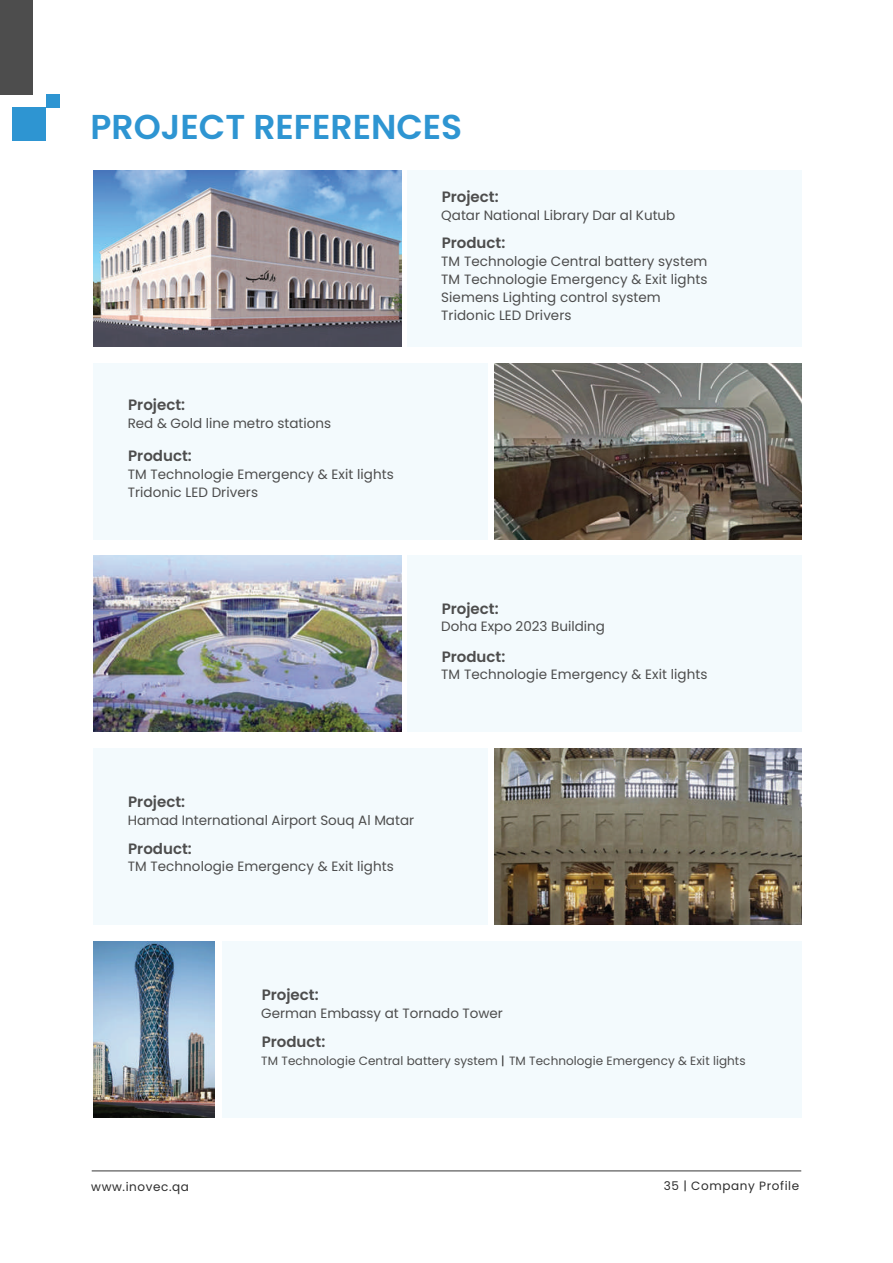
<style>
.page{position:relative;width:893px;height:1263px;background:#fff}
.page>*{position:absolute;margin:0;border:0;box-sizing:border-box;transform-origin:0 0}
.t1{font:600 34.5px "Poppins";color:#2e95d2}
.t2{font:600 15px "Poppins";color:#4d4d4d}
.t3{font:13.5px/18px "Poppins";letter-spacing:.005em;color:#4d4d4d}
.t4{font:12px "Poppins";letter-spacing:.005em;color:#4d4d4d}
.t5{font:12px "Poppins";letter-spacing:.05em;color:#2d2d2d}
.s1{color:#2d2d2d}
</style>
<div class="page">
<div style="left:407px;top:170px;width:395px;height:177px;background:#f3fafd"></div>
<img style="left:94px;top:170px;width:308px;height:176px">
<img style="left:494px;top:363px;width:308px;height:176px">
<div style="left:94px;top:363px;width:394px;height:176px;background:#f3fafd"></div>
<div style="left:407px;top:556px;width:395px;height:176px;background:#f3fafd"></div>
<img style="left:94px;top:556px;width:308px;height:176px">
<img style="left:494px;top:749px;width:308px;height:176px">
<div style="left:94px;top:749px;width:394px;height:176px;background:#f3fafd"></div>
<div style="left:223px;top:941px;width:579px;height:176px;background:#f3fafd"></div>
<img style="left:94px;top:941px;width:120px;height:176px">
<hr style="left:92px;top:1170px;width:709px;height:1px;background:#4d4d4d">
<div style="left:13px;top:107px;width:33px;height:34px;background:#2e95d2"></div>
<div style="left:46px;top:94px;width:13px;height:13px;background:#2e95d2"></div>
<div style="left:0;top:0;width:32px;height:94px;background:#4d4d4d"></div>
<h1 class="t1" style="left:91px;top:107px;width:373px">PROJECT REFERENCES</h1>
<p class="t2" style="left:128px;top:396px;width:58px">Project:</p>
<p class="t3" style="left:128px;top:414px;width:205px">Red &amp; Gold line metro stations</p>
<p class="t2" style="left:128px;top:447px;width:65px">Product:</p>
<p class="t3" style="left:128px;top:465px;width:268px">TM Technologie Emergency &amp; Exit lights<br>Tridonic LED Drivers</p>
<p class="t2" style="left:442px;top:188px;width:58px">Project:</p>
<p class="t3" style="left:441px;top:206px;width:236px">Qatar National Library Dar al Kutub</p>
<p class="t2" style="left:442px;top:234px;width:65px">Product:</p>
<p class="t3" style="left:441px;top:252px;width:268px">TM Technologie Central battery system TM Technologie Emergency &amp; Exit lights Siemens Lighting control system Tridonic LED Drivers</p>
<p class="t2" style="left:442px;top:600px;width:58px">Project:</p>
<p class="t3" style="left:441px;top:618px;width:165px">Doha Expo 2023 Building</p>
<p class="t2" style="left:442px;top:648px;width:65px">Product:</p>
<p class="t3" style="left:441px;top:666px;width:268px">TM Technologie Emergency &amp; Exit lights</p>
<p class="t2" style="left:128px;top:793px;width:58px">Project:</p>
<p class="t3" style="left:128px;top:811px;width:288px">Hamad International Airport Souq Al Matar</p>
<p class="t2" style="left:128px;top:840px;width:65px">Product:</p>
<p class="t3" style="left:128px;top:858px;width:268px">TM Technologie Emergency &amp; Exit lights</p>
<p class="t2" style="left:262px;top:986px;width:58px">Project:</p>
<p class="t3" style="left:261px;top:1004px;width:243px">German Embassy at Tornado Tower</p>
<p class="t2" style="left:262px;top:1033px;width:65px">Product:</p>
<p class="t4" style="left:261px;top:1053px;width:486px">TM Technologie Central battery system <span class="s1">|</span> TM Technologie Emergency &amp; Exit lights</p>
<p class="t5" style="left:91px;top:1180px;width:99px">www.inovec.qa</p>
<p class="t5" style="left:664px;top:1178px;width:137px">35 | Company Profile</p>
</div>
